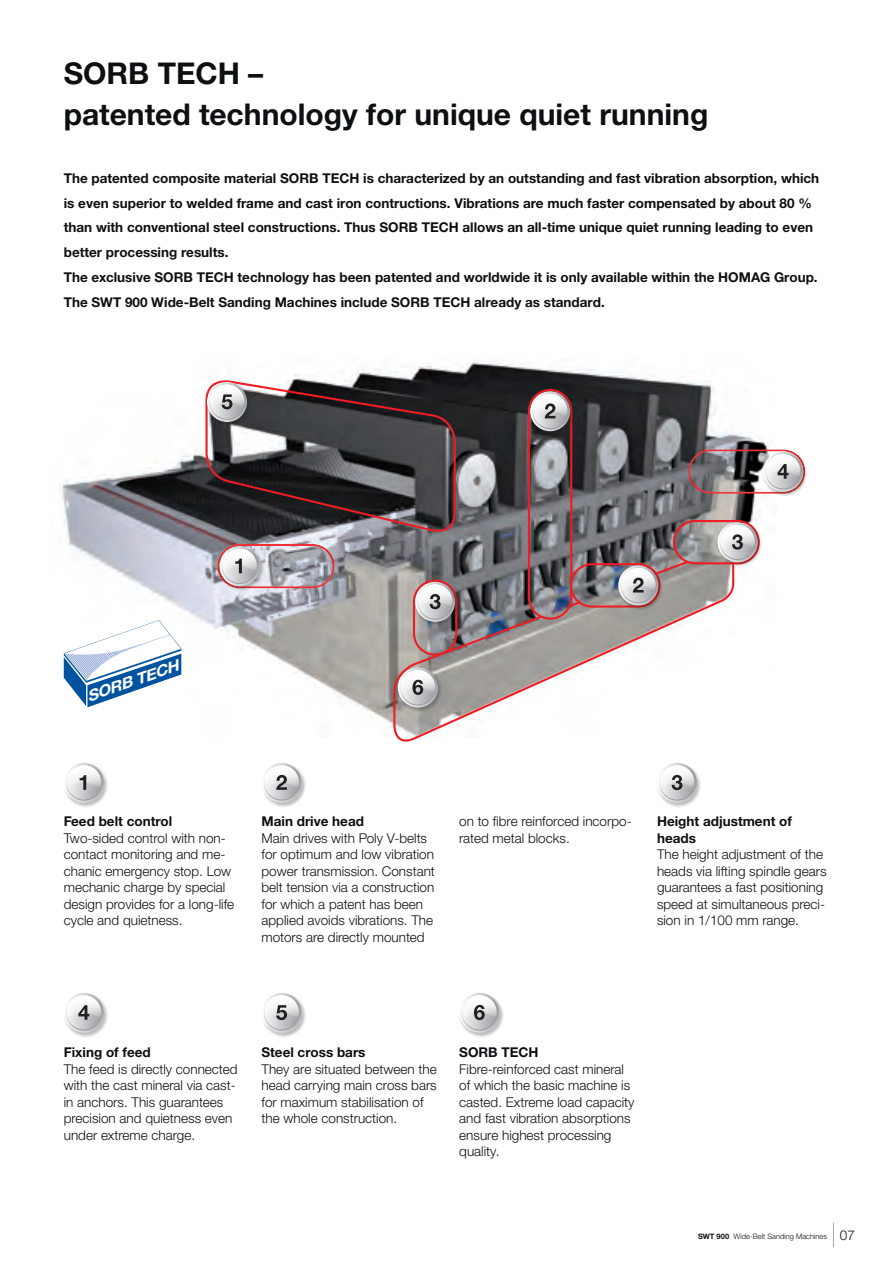
<style>
.page{position:relative;width:893px;height:1263px;background:#fff}
.page>*{position:absolute;margin:0;border:0;box-sizing:border-box;transform-origin:0 0}
.Head{font:700 30px/41.2px "Helvetica Neue LTW1 G";color:#0d1012}
.t1{font:italic 700 15.15px "Helvetica Neue";color:#fff;scale:1.12 1}
.Copy{font:300 13.5px/16.5px "Helvetica Neue LTW1 G";color:#0d1012}
.Einfuehrungstext{font:700 13.5px/24.8px "Helvetica Neue LTW1 G";color:#0d1012}
.t2{font:300 7.5px "Helvetica Neue LTW1 G";color:#0d1012}
.s1{font-weight:700}
.s2{font-family:"Helvetica Neue CE";font-weight:700}
.s3{font-size:13.5px}
</style>
<div class="page">
<img style="left:60px;top:360px;width:712px;height:367px">
<svg style="left:392px;top:545px;width:343px;height:197px"></svg>
<svg style="left:64px;top:620px;width:117px;height:87px"></svg>
<div style="left:63px;top:762px;width:45px;height:45px;background:#231f20;opacity:.3"></div>
<div style="left:63px;top:760px;width:41px;height:43px;background:#fff;opacity:.7"></div>
<div style="left:66px;top:765px;width:36px;height:35px;border:1px solid #939598;border-radius:50%"></div>
<svg style="left:67px;top:765px;width:34px;height:35px"></svg>
<svg style="left:67px;top:765px;width:34px;height:25px"></svg>
<div style="left:261px;top:992px;width:45px;height:45px;background:#231f20;opacity:.3"></div>
<div style="left:260px;top:990px;width:42px;height:43px;background:#fff;opacity:.7"></div>
<svg style="left:264px;top:995px;width:35px;height:35px"></svg>
<svg style="left:264px;top:995px;width:35px;height:25px"></svg>
<div style="left:261px;top:762px;width:45px;height:45px;background:#231f20;opacity:.3"></div>
<div style="left:260px;top:760px;width:42px;height:43px;background:#fff;opacity:.7"></div>
<svg style="left:264px;top:765px;width:35px;height:35px"></svg>
<svg style="left:264px;top:765px;width:35px;height:25px"></svg>
<div style="left:458px;top:992px;width:46px;height:45px;background:#231f20;opacity:.3"></div>
<div style="left:458px;top:990px;width:42px;height:43px;background:#fff;opacity:.7"></div>
<svg style="left:462px;top:995px;width:35px;height:35px"></svg>
<svg style="left:462px;top:995px;width:35px;height:25px"></svg>
<div style="left:656px;top:762px;width:46px;height:45px;background:#231f20;opacity:.3"></div>
<div style="left:656px;top:760px;width:42px;height:43px;background:#fff;opacity:.7"></div>
<div style="left:659px;top:765px;width:36px;height:35px;border:1px solid #939598;border-radius:50%"></div>
<svg style="left:660px;top:765px;width:34px;height:35px"></svg>
<svg style="left:660px;top:765px;width:34px;height:25px"></svg>
<div style="left:63px;top:992px;width:45px;height:45px;background:#231f20;opacity:.3"></div>
<div style="left:63px;top:990px;width:41px;height:43px;background:#fff;opacity:.7"></div>
<div style="left:66px;top:995px;width:36px;height:35px;border:1px solid #939598;border-radius:50%"></div>
<svg style="left:67px;top:995px;width:34px;height:35px"></svg>
<svg style="left:67px;top:995px;width:34px;height:25px"></svg>
<div style="left:215px;top:542px;width:120px;height:47px;background:#fff;opacity:.7"></div>
<div style="left:219px;top:545px;width:45px;height:46px;background:#231f20;opacity:.3"></div>
<svg style="left:216px;top:543px;width:119px;height:46px;background:#bbabb2"></svg>
<div style="left:762px;top:451px;width:46px;height:45px;background:#231f20;opacity:.3"></div>
<svg style="left:687px;top:448px;width:119px;height:46px"></svg>
<svg style="left:204px;top:379px;width:253px;height:154px;background:#4e484b"></svg>
<div style="left:397px;top:665px;width:41px;height:43px;background:#fff;opacity:.7"></div>
<div style="left:414px;top:581px;width:46px;height:45px;background:#231f20;opacity:.3"></div>
<svg style="left:400px;top:579px;width:58px;height:144px;background:#b1a3a2"></svg>
<div style="left:617px;top:564px;width:46px;height:46px;background:#231f20;opacity:.3"></div>
<svg style="left:527px;top:388px;width:134px;height:233px;background:#71696d"></svg>
<div style="left:717px;top:521px;width:45px;height:46px;background:#231f20;opacity:.3"></div>
<svg style="left:672px;top:519px;width:89px;height:46px;background:#b49e9f"></svg>
<svg style="left:833px;top:1222px;width:1px;height:25px"></svg>
<p class="Head" style="left:64px;top:52px;width:646px">SORB TECH –<br>patented technology for unique quiet running</p>
<p class="Einfuehrungstext" style="left:64px;top:166px;width:757px">The patented composite material SORB TECH is characterized by an outstanding and fast vibration absorption, which is even superior to welded frame and cast iron contructions. Vibrations are much faster compensated by about 80 % than with conventional steel constructions. Thus SORB TECH allows an all-time unique quiet running leading to even better processing results.<br>The exclusive SORB TECH technology has been patented and worldwide it is only available within the HOMAG Group.<br>The SWT 900 Wide-Belt Sanding Machines include SORB TECH already as standard.</p>
<p class="t1" style="left:84px;top:687px;width:87px;rotate:-19deg">SORB TECH</p>
<p class="Copy" style="left:64px;top:813px;width:172px"><span class="s1">Feed belt control<br></span>Two-sided control with non&shy;contact monitoring and me&shy;chanic emergency stop. Low mechanic charge by special design provides for a long-life cycle and quietness.</p>
<p class="Copy" style="left:262px;top:813px;width:175px"><span class="s1">Main drive head<br></span>Main drives with Poly V-belts for optimum and low vibration power transmission. Constant belt tension via a construction for which a patent has been applied avoids vibrations. The motors are directly mounted</p>
<p class="Copy" style="left:459px;top:813px;width:174px">on to fibre reinforced incorpo&shy;rated metal blocks.</p>
<p class="Copy" style="left:657px;top:813px;width:171px"><span class="s1">Height adjustment of heads<br></span>The height adjustment of the heads via lifting spindle gears guarantees a fast positioning speed at simultaneous preci&shy;sion in 1/100 mm range.</p>
<p class="Copy" style="left:64px;top:1044px;width:175px"><span class="s1">Fixing of feed<br></span>The feed is directly connected with the cast mineral via cast&shy;in anchors. This guarantees precision and quietness even under extreme charge.</p>
<p class="Copy" style="left:262px;top:1044px;width:177px"><span class="s1">Steel cross bars<br></span>They are situated between the head carrying main cross bars for maximum stabilisation of the whole construction.</p>
<p class="Copy" style="left:459px;top:1044px;width:177px"><span class="s1">SORB TECH<br></span>Fibre-reinforced cast mineral of which the basic machine is casted. Extreme load capacity and fast vibration absorptions ensure highest processing quality.</p>
<p class="t2" style="left:698px;top:1232px;width:158px"><span class="s2">SWT 900</span> Wide-Belt Sanding Machines <span class="s3">07</span></p>
</div>
